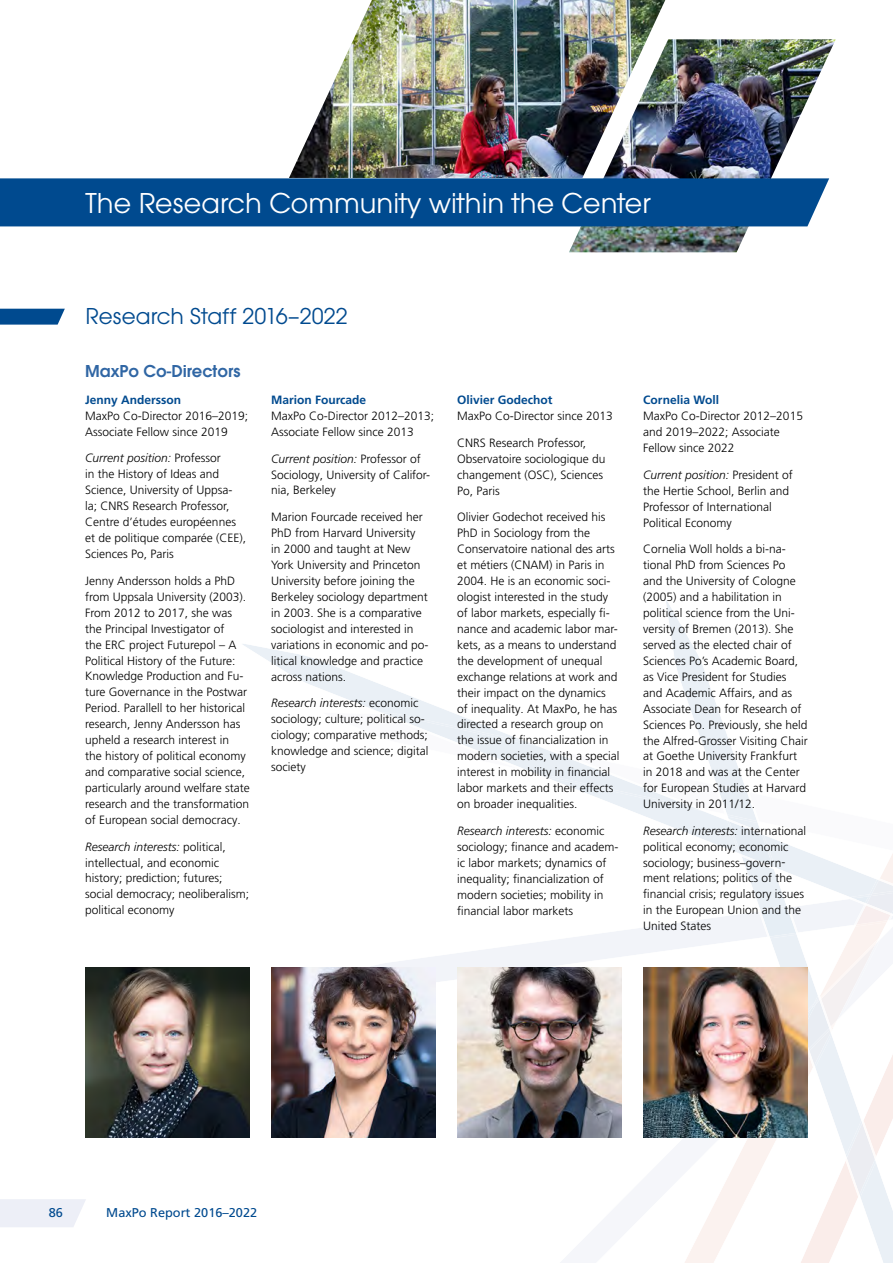
<style>
.page{position:relative;width:893px;height:1263px;background:#fff}
.page>*{position:absolute;margin:0;border:0;box-sizing:border-box;transform-origin:0 0}
.Headline-Kapitel{font:30px "Avant Garde Gothic Itc T";color:#fff}
.Zwischenüberschrift{font:24px "Avant Garde Gothic Itc T";color:#004a8f}
.Zwischenüberschrift-2{font:600 18px "Avant Garde Gothic Itc T";color:#3066a4}
.t1{font:12.75px "Frutiger LT Pro";color:#004a8f}
.Datenteil{font:300 12px/15.9px "Frutiger LT Pro";color:#000}
.Name-Datenteil{font:700 12px "Frutiger LT Pro";color:#004a8f}
.s1{font-style:italic}
</style>
<div class="page">
<svg style="left:388px;top:1137px;width:342px;height:126px"></svg>
<svg style="left:739px;top:1091px;width:154px;height:172px"></svg>
<svg style="left:845px;top:1118px;width:32px;height:81px;background:#f0eff2"></svg>
<svg style="left:245px;top:644px;width:76px;height:45px"></svg>
<svg style="left:321px;top:600px;width:572px;height:491px"></svg>
<svg style="left:0;top:1199px;width:86px;height:28px;background:#eef0f7"></svg>
<img style="left:289px;top:0;width:547px;height:252px">
<div style="left:0;top:178px;width:829px;height:48px;background:#004a8f"></div>
<svg style="left:0;top:309px;width:65px;height:16px"></svg>
<img style="left:85px;top:967px;width:165px;height:170px">
<img style="left:271px;top:967px;width:165px;height:170px">
<img style="left:643px;top:967px;width:165px;height:170px">
<img style="left:457px;top:967px;width:165px;height:170px">
<p class="Headline-Kapitel" style="left:85px;top:185px;width:567px">The Research Community within the Center</p>
<p class="Zwischenüberschrift" style="left:86px;top:302px;width:264px">Research Staff 2016–2022</p>
<p class="Zwischenüberschrift-2" style="left:85px;top:361px;width:157px">MaxPo Co-Directors</p>
<p class="Name-Datenteil" style="left:85px;top:393px;width:98px">Jenny Andersson</p>
<p class="Datenteil" style="left:85px;top:408px;width:165px">MaxPo Co-Director 2016–2019;<br>Associate Fellow since 2019</p>
<p class="Datenteil" style="left:85px;top:450px;width:163px"><span class="s1">Current position:</span> Professor<br>in the History of Ideas and<br>Science, University of Uppsa&shy;la; CNRS Research Professor,<br>Centre d’études européennes et de politique comparée (CEE),<br>Sciences Po, Paris</p>
<p class="Datenteil" style="left:85px;top:573px;width:166px">Jenny Andersson holds a PhD from Uppsala University (2003).<br>From 2012 to 2017, she was the Principal Investigator of<br>the ERC project Futurepol – A<br>Political History of the Future:<br>Knowledge Production and Fu&shy;ture Governance in the Postwar<br>Period. Parallell to her historical research, Jenny Andersson has upheld a research interest in<br>the history of political economy and comparative social science, particularly around welfare state research and the transformation of European social democracy.</p>
<p class="Datenteil" style="left:85px;top:838px;width:165px"><span class="s1">Research interests:</span> political, intellectual, and economic history; prediction; futures; social democracy; neoliberalism; political economy</p>
<p class="Name-Datenteil" style="left:271px;top:393px;width:97px">Marion Fourcade</p>
<p class="Datenteil" style="left:271px;top:408px;width:165px">MaxPo Co-Director 2012–2013;<br>Associate Fellow since 2013</p>
<p class="Datenteil" style="left:271px;top:450px;width:161px"><span class="s1">Current position:</span> Professor of<br>Sociology, University of Califor&shy;nia, Berkeley</p>
<p class="Datenteil" style="left:271px;top:509px;width:159px">Marion Fourcade received her<br>PhD from Harvard University<br>in 2000 and taught at New<br>York University and Princeton<br>University before joining the<br>Berkeley sociology department in 2003. She is a comparative sociologist and interested in variations in economic and po&shy;litical knowledge and practice across nations.</p>
<p class="Datenteil" style="left:271px;top:695px;width:159px"><span class="s1">Research interests:</span> economic sociology; culture; political so&shy;ciology; comparative methods; knowledge and science; digital society</p>
<p class="Name-Datenteil" style="left:457px;top:393px;width:97px">Olivier Godechot</p>
<p class="Datenteil" style="left:457px;top:408px;width:157px">MaxPo Co-Director since 2013</p>
<p class="Datenteil" style="left:457px;top:435px;width:150px">CNRS Research Professor,<br>Observatoire sociologique du changement (OSC), Sciences<br>Po, Paris</p>
<p class="Datenteil" style="left:457px;top:509px;width:164px">Olivier Godechot received his<br>PhD in Sociology from the<br>Conservatoire national des arts et métiers (CNAM) in Paris in<br>2004. He is an economic soci&shy;ologist interested in the study of labor markets, especially fi&shy;nance and academic labor mar&shy;kets, as a means to understand the development of unequal exchange relations at work and their impact on the dynamics of inequality. At MaxPo, he has directed a research group on the issue of financialization in modern societies, with a special interest in mobility in financial labor markets and their effects on broader inequalities.</p>
<p class="Datenteil" style="left:457px;top:823px;width:163px"><span class="s1">Research interests:</span> economic sociology; finance and academ&shy;ic labor markets; dynamics of inequality; financialization of modern societies; mobility in financial labor markets</p>
<p class="Name-Datenteil" style="left:643px;top:393px;width:78px">Cornelia Woll</p>
<p class="Datenteil" style="left:643px;top:408px;width:161px">MaxPo Co-Director 2012–2015 and 2019–2022; Associate<br>Fellow since 2022</p>
<p class="Datenteil" style="left:643px;top:467px;width:151px"><span class="s1">Current position:</span> President of the Hertie School, Berlin and<br>Professor of International<br>Political Economy</p>
<p class="Datenteil" style="left:643px;top:541px;width:166px">Cornelia Woll holds a bi-na&shy;tional PhD from Sciences Po and the University of Cologne (2005) and a habilitation in political science from the Uni&shy;versity of Bremen (2013). She served as the elected chair of<br>Sciences Po’s Academic Board, as Vice President for Studies and Academic Affairs, and as<br>Associate Dean for Research of<br>Sciences Po. Previously, she held the Alfred-Grosser Visiting Chair at Goethe University Frankfurt in 2018 and was at the Center for European Studies at Harvard<br>University in 2011/12.</p>
<p class="Datenteil" style="left:643px;top:823px;width:164px"><span class="s1">Research interests:</span> international political economy; economic sociology; business–govern&shy;ment relations; politics of the financial crisis; regulatory issues in the European Union and the<br>United States</p>
<p class="t1" style="left:49px;top:1205px;width:16px">86</p>
<p class="t1" style="left:106px;top:1205px;width:152px">MaxPo Report 2016–2022</p>
</div>
